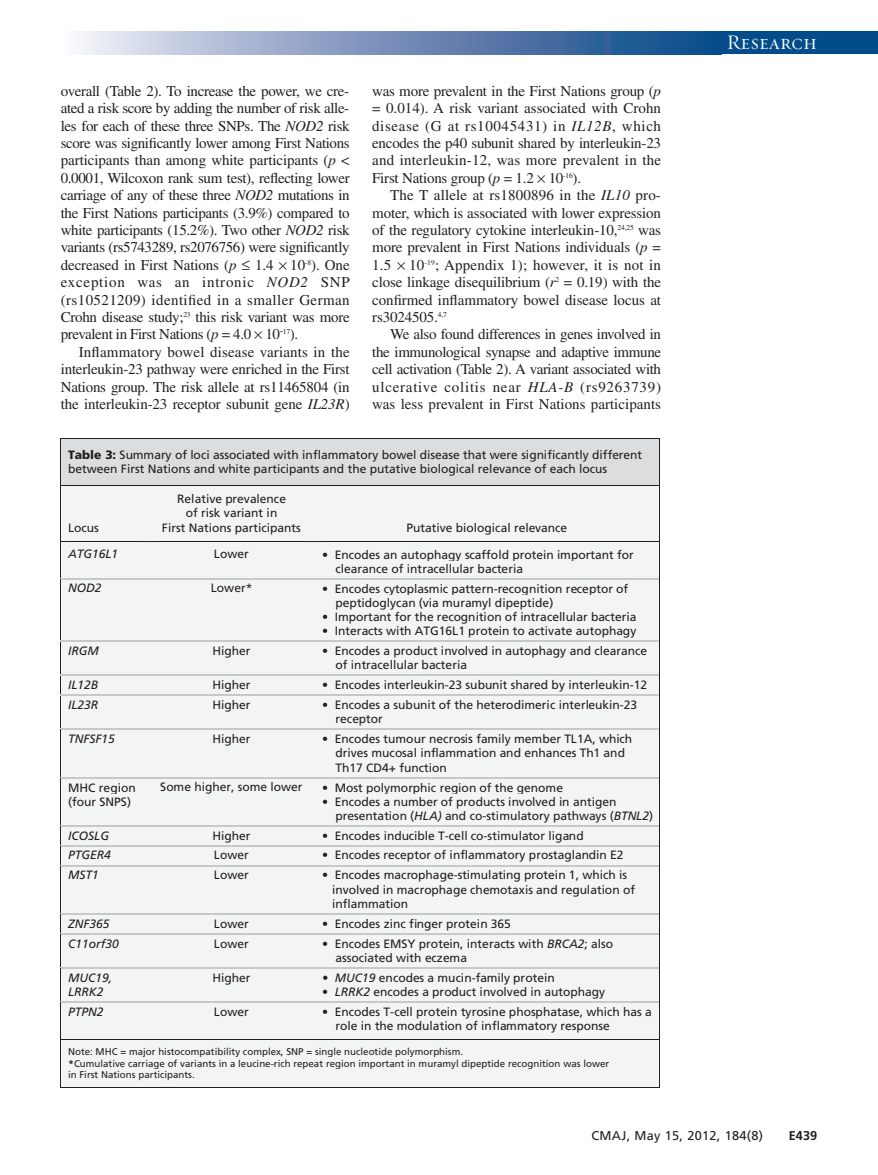
<style>
.page{position:relative;width:878px;height:1175px;background:#fff}
.page>*{position:absolute;margin:0;border:0;box-sizing:border-box;transform-origin:0 0}
.t1{font:21px "Requiem Display HTF Small Caps";letter-spacing:.005em;color:#fff}
.t2{font:15px/17.4px "Times LT Std";letter-spacing:-.01em;color:#231f20;text-align:justify}
.t3{font:12.75px "Frutiger LT Std";letter-spacing:.025em;color:#231f20}
.t4{font:700 12.75px "Frutiger LT Std";color:#231f20}
.t5{font:12px/14.2px "Frutiger";color:#231f20}
.t6{font:italic 12px/14.1px "Frutiger";letter-spacing:-.005em;color:#231f20}
.t7{font:9.75px/11.7px "Frutiger";color:#231f20}
.s1{font-style:italic}
.s2{font-weight:900}
</style>
<div class="page">
<div style="left:715px;top:32px;width:163px;height:22px;background:#014c89"></div>
<svg style="left:81px;top:32px;width:634px;height:22px;background:#7792ba"></svg>
<svg style="left:60px;top:438px;width:600px;height:649px"></svg>
<p class="t2" style="left:61px;top:84px;width:290px">overall (Table 2). To increase the power, we cre&shy;ated a risk score by adding the number of risk alle&shy;les for each of these three SNPs. The <span class="s1">NOD2</span> risk score was significantly lower among First Nations participants than among white participants (<span class="s1">p</span> &lt; 0.0001, Wilcoxon rank sum test), reflecting lower carriage of any of these three <span class="s1">NOD2</span> mutations in the First Nations participants (3.9%) compared to white participants (15.2%). Two other <span class="s1">NOD2</span> risk variants (rs5743289, rs2076756) were significantly decreased in First Nations (<span class="s1">p</span> ≤ 1.4 10<sup>-8</sup>). One exception was an intronic <span class="s1">NOD2</span> SNP (rs10521209) identified in a smaller German Crohn disease study;<sup>23</sup> this risk variant was more prevalent in First Nations (<span class="s1">p</span> = 4.0 10<sup>-</sup><sup>17</sup>).</p>
<p class="t2" style="left:61px;top:345px;width:290px;text-indent:18px">Inflammatory bowel disease variants in the interleukin-23 pathway were enriched in the First Nations group. The risk allele at rs11465804 (in the interleukin-23 receptor subunit gene <span class="s1">IL23R</span>)</p>
<p class="t2" style="left:372px;top:84px;width:290px">was more prevalent in the First Nations group (<span class="s1">p </span>= 0.014). A risk variant associated with Crohn disease (G at rs10045431) in <span class="s1">IL12B</span>, which encodes the p40 subunit shared by interleukin-23 and interleukin-12, was more prevalent in the First Nations group (<span class="s1">p</span> = 1.2 10<sup>-16</sup>).</p>
<p class="t2" style="left:372px;top:188px;width:290px;text-indent:18px">The T allele at rs1800896 in the <span class="s1">IL10</span> pro&shy;moter, which is associated with lower expression of the regulatory cytokine interleukin-10,<sup>24,25</sup> was more prevalent in First Nations individuals (<span class="s1">p</span> = 1.5 10<sup>-19</sup>; Appendix 1); however, it is not in close linkage disequilibrium (<span class="s1">r</span><sup>2</sup> = 0.19) with the confirmed inflammatory bowel disease locus at rs3024505.<sup>4,7</sup></p>
<p class="t2" style="left:372px;top:327px;width:290px;text-indent:18px">We also found differences in genes involved in the immunological synapse and adaptive immune cell activation (Table 2). A variant associated with ulcerative colitis near <span class="s1">HLA-B</span> (rs9263739) was less prevalent in First Nations participants</p>
<p class="t5" style="left:68px;top:448px;width:575px"><span class="s2">Table 3:</span> Summary of loci associated with inflammatory bowel disease that were significantly different between First Nations and white participants and the putative biological relevance of each locus</p>
<p class="t5" style="left:68px;top:521px;width:32px">Locus</p>
<p class="t5" style="left:162px;top:493px;width:140px;text-align:center">Relative prevalence<br>of risk variant in<br>First Nations participants</p>
<p class="t5" style="left:406px;top:521px;width:162px">Putative biological relevance</p>
<p class="t6" style="left:68px;top:548px;width:52px">ATG16L1</p>
<p class="t5" style="left:214px;top:548px;width:36px">Lower</p>
<p class="t5" style="left:335px;top:548px;width:300px;text-indent:-13px">• Encodes an autophagy scaffold protein important for clearance of intracellular bacteria</p>
<p class="t6" style="left:68px;top:582px;width:35px">NOD2</p>
<p class="t5" style="left:211px;top:582px;width:43px">Lower*</p>
<p class="t5" style="left:335px;top:582px;width:294px;text-indent:-13px">• Encodes cytoplasmic pattern-recognition receptor of peptidoglycan (via muramyl dipeptide)</p>
<p class="t5" style="left:322px;top:610px;width:316px">• Important for the recognition of intracellular bacteria</p>
<p class="t5" style="left:322px;top:625px;width:316px">• Interacts with ATG16L1 protein to activate autophagy</p>
<p class="t6" style="left:68px;top:644px;width:32px">IRGM</p>
<p class="t5" style="left:212px;top:644px;width:40px">Higher</p>
<p class="t5" style="left:335px;top:645px;width:313px;text-indent:-13px">• Encodes a product involved in autophagy and clearance of intracellular bacteria</p>
<p class="t6" style="left:68px;top:679px;width:32px">IL12B</p>
<p class="t5" style="left:212px;top:678px;width:40px">Higher</p>
<p class="t5" style="left:322px;top:678px;width:326px">• Encodes interleukin-23 subunit shared by interleukin-12</p>
<p class="t6" style="left:68px;top:698px;width:32px">IL23R</p>
<p class="t5" style="left:212px;top:698px;width:40px">Higher</p>
<p class="t5" style="left:335px;top:698px;width:303px;text-indent:-13px">• Encodes a subunit of the heterodimeric interleukin-23 receptor</p>
<p class="t6" style="left:68px;top:732px;width:48px">TNFSF15</p>
<p class="t5" style="left:212px;top:732px;width:40px">Higher</p>
<p class="t5" style="left:335px;top:732px;width:298px;text-indent:-13px">• Encodes tumour necrosis family member TL1A, which drives mucosal inflammation and enhances Th1 and<br>Th17 CD4+ function</p>
<p class="t5" style="left:68px;top:781px;width:69px">MHC region (four SNPS)</p>
<p class="t5" style="left:160px;top:781px;width:144px">Some higher, some lower</p>
<p class="t5" style="left:322px;top:781px;width:242px">• Most polymorphic region of the genome</p>
<p class="t5" style="left:335px;top:795px;width:319px;text-indent:-13px">• Encodes a number of products involved in antigen presentation (<span class="s1">HLA)</span> and co-stimulatory pathways (<span class="s1">BTNL2</span>)</p>
<p class="t6" style="left:68px;top:829px;width:42px">ICOSLG</p>
<p class="t5" style="left:212px;top:829px;width:40px">Higher</p>
<p class="t5" style="left:322px;top:829px;width:263px">• Encodes inducible T-cell co-stimulator ligand</p>
<p class="t6" style="left:68px;top:849px;width:44px">PTGER4</p>
<p class="t5" style="left:214px;top:849px;width:36px">Lower</p>
<p class="t5" style="left:322px;top:849px;width:303px">• Encodes receptor of inflammatory prostaglandin E2</p>
<p class="t6" style="left:68px;top:869px;width:32px">MST1</p>
<p class="t5" style="left:214px;top:869px;width:36px">Lower</p>
<p class="t5" style="left:332px;top:869px;width:304px;text-indent:-10px">• Encodes macrophage-stimulating protein 1, which is involved in macrophage chemotaxis and regulation of inflammation</p>
<p class="t6" style="left:68px;top:917px;width:43px">ZNF365</p>
<p class="t5" style="left:214px;top:917px;width:36px">Lower</p>
<p class="t5" style="left:322px;top:917px;width:190px">• Encodes zinc finger protein 365</p>
<p class="t6" style="left:68px;top:937px;width:52px">C11orf30</p>
<p class="t5" style="left:214px;top:937px;width:36px">Lower</p>
<p class="t5" style="left:335px;top:937px;width:279px;text-indent:-13px">• Encodes EMSY protein, interacts with <span class="s1">BRCA2</span>; also associated with eczema</p>
<p class="t6" style="left:68px;top:971px;width:45px">MUC19,<br>LRRK2</p>
<p class="t5" style="left:212px;top:971px;width:40px">Higher</p>
<p class="t5" style="left:322px;top:971px;width:234px"><span class="s1">• MUC19</span> encodes a mucin-family protein</p>
<p class="t5" style="left:322px;top:985px;width:284px">• <span class="s1">LRRK2</span> encodes a product involved in autophagy</p>
<p class="t6" style="left:68px;top:1005px;width:37px">PTPN2</p>
<p class="t5" style="left:214px;top:1005px;width:36px">Lower</p>
<p class="t5" style="left:335px;top:1005px;width:318px;text-indent:-13px">• Encodes T-cell protein tyrosine phosphatase, which has a role in the modulation of inflammatory response</p>
<p class="t7" style="left:68px;top:1046px;width:542px">Note: MHC = major histocompatibility complex, SNP = single nucleotide polymorphism.<br><span class="s2">*</span>Cumulative carriage of variants in a leucine-rich repeat region important in muramyl dipeptide recognition was lower in First Nations participants.</p>
<h1 class="t1" style="left:726px;top:30px;width:92px">Research</h1>
<p class="t3" style="left:591px;top:1130px;width:173px">CMAJ, May 15, 2012, 184(8)</p>
<p class="t4" style="left:788px;top:1130px;width:30px">E439</p>
</div>
